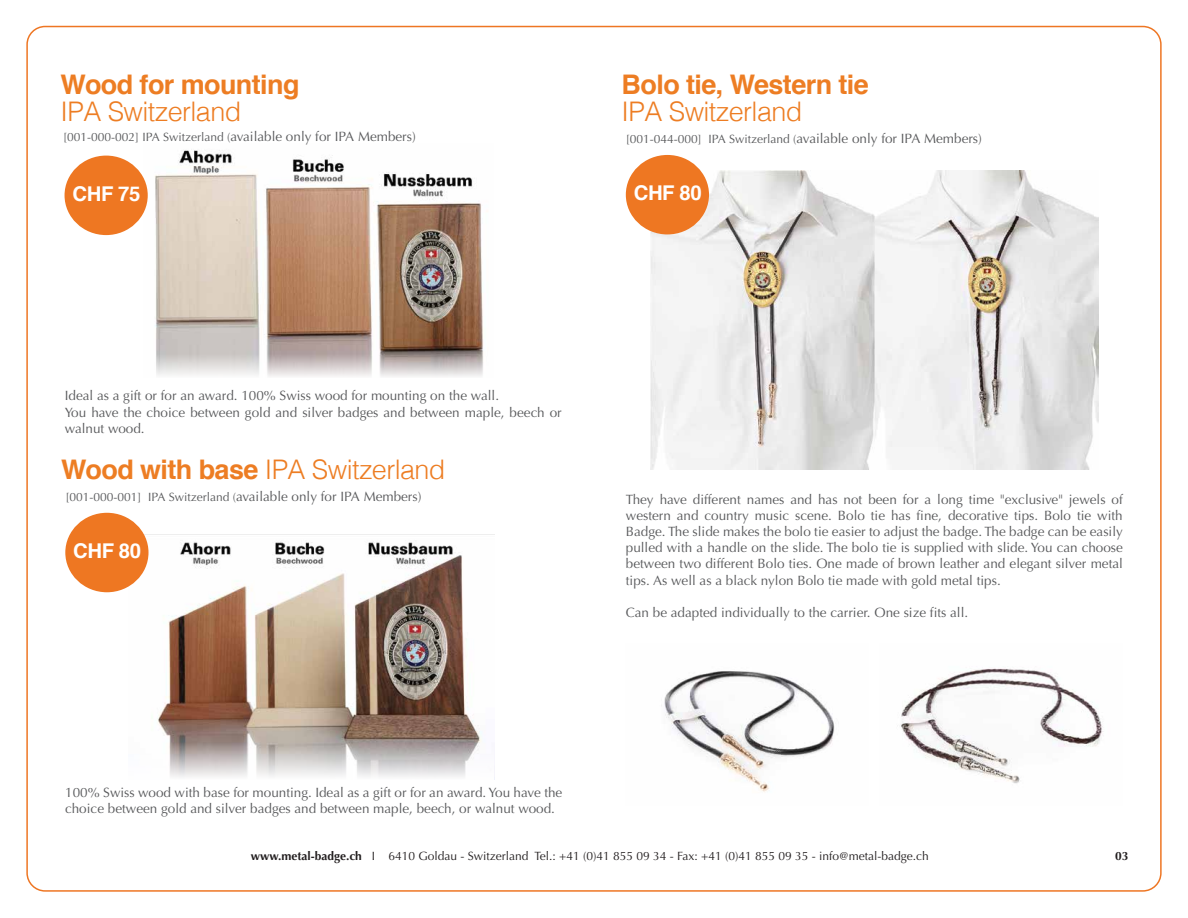
<style>
.page{position:relative;width:1188px;height:918px;background:#fff}
.page>*{position:absolute;margin:0;border:0;box-sizing:border-box;transform-origin:0 0}
.t1{font:300 27px "Helvetica";letter-spacing:-.02em;color:#ed7d23}
.t2{font:700 27px "Helvetica";letter-spacing:-.02em;color:#ed7d23}
.t3{font:700 20.4px "Helvetica";letter-spacing:-.02em;color:#fff}
.t4{font:13.5px/16.2px "Optima";color:#58595b}
.t5{font:12px "Optima";color:#58595b}
.t6{font:12px "Optima";color:#231f20}
.t7{font:700 12px "Optima";color:#231f20}
.s1{font-size:13.5px}
.s2{font-weight:700}
</style>
<div class="page">
<img style="left:651px;top:170px;width:448px;height:299px">
<div style="left:626px;top:155px;width:83px;height:79px;background:#e72;border-radius:50%"></div>
<img style="left:661px;top:671px;width:174px;height:121px">
<img style="left:901px;top:668px;width:203px;height:116px">
<img style="left:128px;top:536px;width:367px;height:243px">
<svg style="left:129px;top:742px;width:365px;height:37px"></svg>
<img style="left:143px;top:150px;width:340px;height:203px">
<svg style="left:156px;top:353px;width:327px;height:24px"></svg>
<div style="left:65px;top:156px;width:83px;height:79px;background:#e72;border-radius:50%"></div>
<div style="left:65px;top:513px;width:84px;height:79px;background:#e72;border-radius:50%"></div>
<h1 class="t2" style="left:61px;top:62px;width:240px">Wood for mounting</h1>
<h1 class="t1" style="left:61px;top:88px;width:182px">IPA Switzerland</h1>
<p class="t5" style="left:63px;top:130px;width:354px">[001-000-002] IPA Switzerland (<span class="s1">available only for IPA Members)</span></p>
<h2 class="t3" style="left:73px;top:177px;width:69px">CHF 75</h2>
<h1 class="t2" style="left:622px;top:62px;width:249px">Bolo tie, Western tie</h1>
<h1 class="t1" style="left:622px;top:88px;width:182px">IPA Switzerland</h1>
<p class="t5" style="left:626px;top:132px;width:358px">[001-044-000] IPA Switzerland (<span class="s1">available only for IPA Members)</span></p>
<h2 class="t3" style="left:634px;top:177px;width:69px">CHF 80</h2>
<p class="t4" style="left:65px;top:388px;width:498px">Ideal as a gift or for an award. 100% Swiss wood for mounting on the wall.<br>You have the choice between gold and silver badges and between maple, beech or walnut wood.</p>
<h1 class="t1" style="left:61px;top:446px;width:386px"><span class="s2">Wood with base</span> IPA Switzerland</h1>
<p class="t5" style="left:65px;top:490px;width:358px">[001-000-001] IPA Switzerland (<span class="s1">available only for IPA Members)</span></p>
<h2 class="t3" style="left:73px;top:535px;width:69px">CHF 80</h2>
<p class="t4" style="left:626px;top:491px;width:499px;text-align:justify">They have different names and has not been for a long time "exclusive" jewels of western and country music scene. Bolo tie has fine, decorative tips. Bolo tie with Badge. The slide makes the bolo tie easier to adjust the badge. The badge can be easily pulled with a handle on the slide. The bolo tie is supplied with slide. You can choose between two different Bolo ties. One made of brown leather and elegant silver metal tips. As well as a black nylon Bolo tie made with gold metal tips.</p>
<p class="t4" style="left:626px;top:605px;width:344px">Can be adapted individually to the carrier. One size fits all.</p>
<p class="t4" style="left:65px;top:785px;width:499px">100% Swiss wood with base for mounting. Ideal as a gift or for an award. You have the choice between gold and silver badges and between maple, beech, or walnut wood.</p>
<p class="t6" style="left:251px;top:849px;width:679px"><span class="s2">www.metal-badge.ch</span> I 6410 Goldau - Switzerland Tel.: +41 (0)41 855 09 34 - Fax: +41 (0)41 855 09 35 - info@metal-badge.ch</p>
<p class="t7" style="left:1115px;top:849px;width:15px">03</p>
</div>
